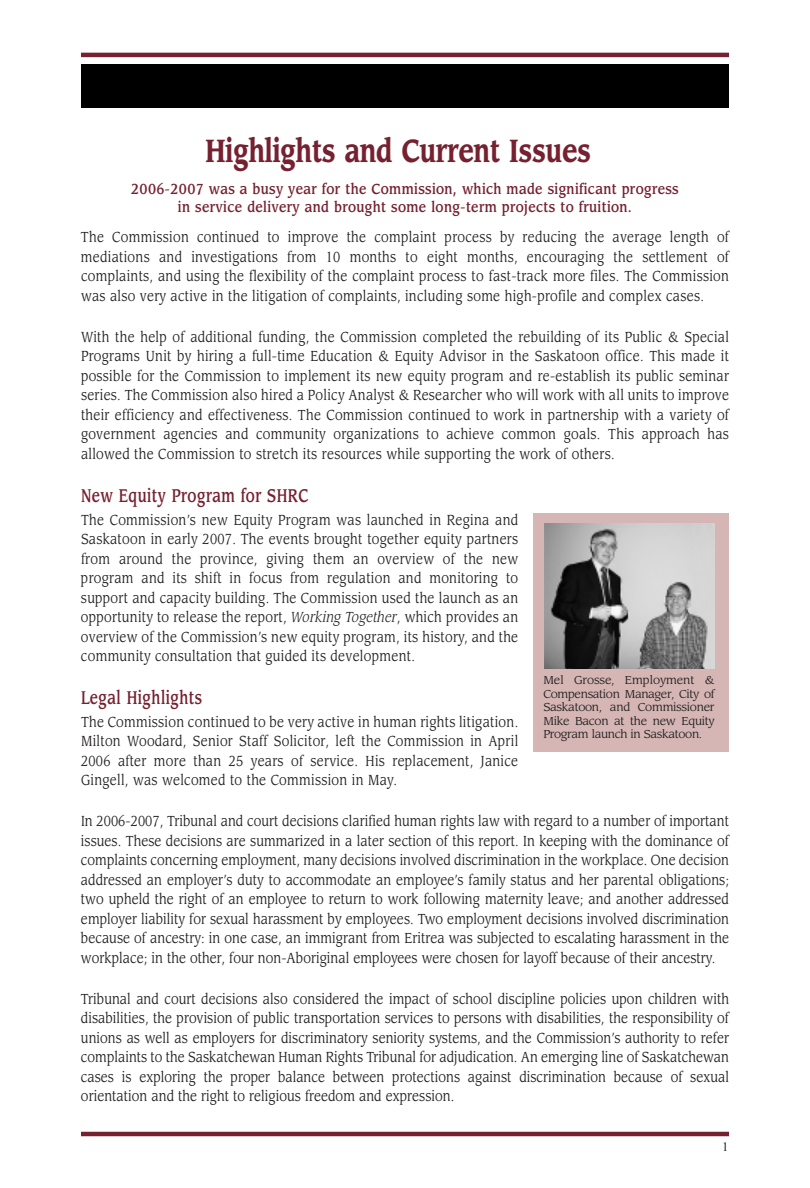
<style>
.page{position:relative;width:810px;height:1188px;background:#fff}
.page>*{position:absolute;margin:0;border:0;box-sizing:border-box;transform-origin:0 0}
.t1{font:700 31.5px "Leawood";color:#752130;scale:.75 1}
.t2{font:500 18px "Leawood";letter-spacing:.035em;color:#752130;scale:.75 1}
.t3{font:14.25px/19.5px "Leawood";letter-spacing:.025em;color:#231f20;text-align:justify;scale:.85 1}
.t4{font:500 14.25px/18.3px "Leawood";letter-spacing:.025em;color:#752130;text-align:center;scale:.85 1}
.t5{font:12px "Leawood";color:#231f20}
.t6{font:11.25px/13.5px "Leawood Std";letter-spacing:-.03em;color:#231f20;text-align:justify}
.s1{font-style:italic}
</style>
<div class="page">
<hr style="left:81px;top:1132px;width:648px;height:4px;background:#752130">
<hr style="left:81px;top:53px;width:648px;height:4px;background:#752130">
<div style="left:81px;top:64px;width:648px;height:44px;background:#000"></div>
<div style="left:533px;top:513px;width:196px;height:239px;background:#d5b6b4"></div>
<img style="left:545px;top:524px;width:169px;height:145px">
<h1 class="t1" style="left:205px;top:136px;width:516px">Highlights and Current Issues</h1>
<p class="t4" style="left:131px;top:181px;width:646px">2006-2007 was a busy year for the Commission, which made significant progress in service delivery and brought some long-term projects to fruition.</p>
<p class="t3" style="left:81px;top:229px;width:764px">The Commission continued to improve the complaint process by reducing the average length of mediations and investigations from 10 months to eight months, encouraging the settlement of complaints, and using the flexibility of the complaint process to fast-track more files. The Commission was also very active in the litigation of complaints, including some high-profile and complex cases.</p>
<p class="t3" style="left:81px;top:328px;width:764px">With the help of additional funding, the Commission completed the rebuilding of its Public &amp; Special Programs Unit by hiring a full-time Education &amp; Equity Advisor in the Saskatoon office. This made it possible for the Commission to implement its new equity program and re-establish its public seminar series. The Commission also hired a Policy Analyst &amp; Researcher who will work with all units to improve their efficiency and effectiveness. The Commission continued to work in partnership with a variety of government agencies and community organizations to achieve common goals. This approach has allowed the Commission to stretch its resources while supporting the work of others.</p>
<p class="t2" style="left:81px;top:487px;width:305px">New Equity Program for SHRC</p>
<p class="t3" style="left:81px;top:511px;width:516px">The Commission’s new Equity Program was launched in Regina and Saskatoon in early 2007. The events brought together equity partners from around the province, giving them an overview of the new program and its shift in focus from regulation and monitoring to support and capacity building. The Commission used the launch as an opportunity to release the report, <span class="s1">Working Together</span>, which provides an overview of the Commission’s new equity program, its history, and the community consultation that guided its development.</p>
<p class="t2" style="left:81px;top:690px;width:163px">Legal Highlights</p>
<p class="t3" style="left:81px;top:713px;width:516px">The Commission continued to be very active in human rights litigation.<br>Milton Woodard, Senior Staff Solicitor, left the Commission in April 2006 after more than 25 years of service. His replacement, Janice Gingell, was welcomed to the Commission in May.</p>
<p class="t3" style="left:81px;top:813px;width:764px">In 2006-2007, Tribunal and court decisions clarified human rights law with regard to a number of important issues. These decisions are summarized in a later section of this report. In keeping with the dominance of complaints concerning employment, many decisions involved discrimination in the workplace. One decision addressed an employer’s duty to accommodate an employee’s family status and her parental obligations; two upheld the right of an employee to return to work following maternity leave; and another addressed employer liability for sexual harassment by employees. Two employment decisions involved discrimination because of ancestry: in one case, an immigrant from Eritrea was subjected to escalating harassment in the workplace; in the other, four non-Aboriginal employees were chosen for layoff because of their ancestry.</p>
<p class="t3" style="left:81px;top:990px;width:764px">Tribunal and court decisions also considered the impact of school discipline policies upon children with disabilities, the provision of public transportation services to persons with disabilities, the responsibility of unions as well as employers for discriminatory seniority systems, and the Commission’s authority to refer complaints to the Saskatchewan Human Rights Tribunal for adjudication. An emerging line of Saskatchewan cases is exploring the proper balance between protections against discrimination because of sexual orientation and the right to religious freedom and expression.</p>
<p class="t5" style="left:722px;top:1141px;width:9px">1</p>
<p class="t6" style="left:543px;top:674px;width:173px">Mel Grosse, Employment &amp; Compensation Manager, City of Saskatoon, and Commissioner Mike Bacon at the new Equity Program launch in Saskatoon.</p>
</div>
